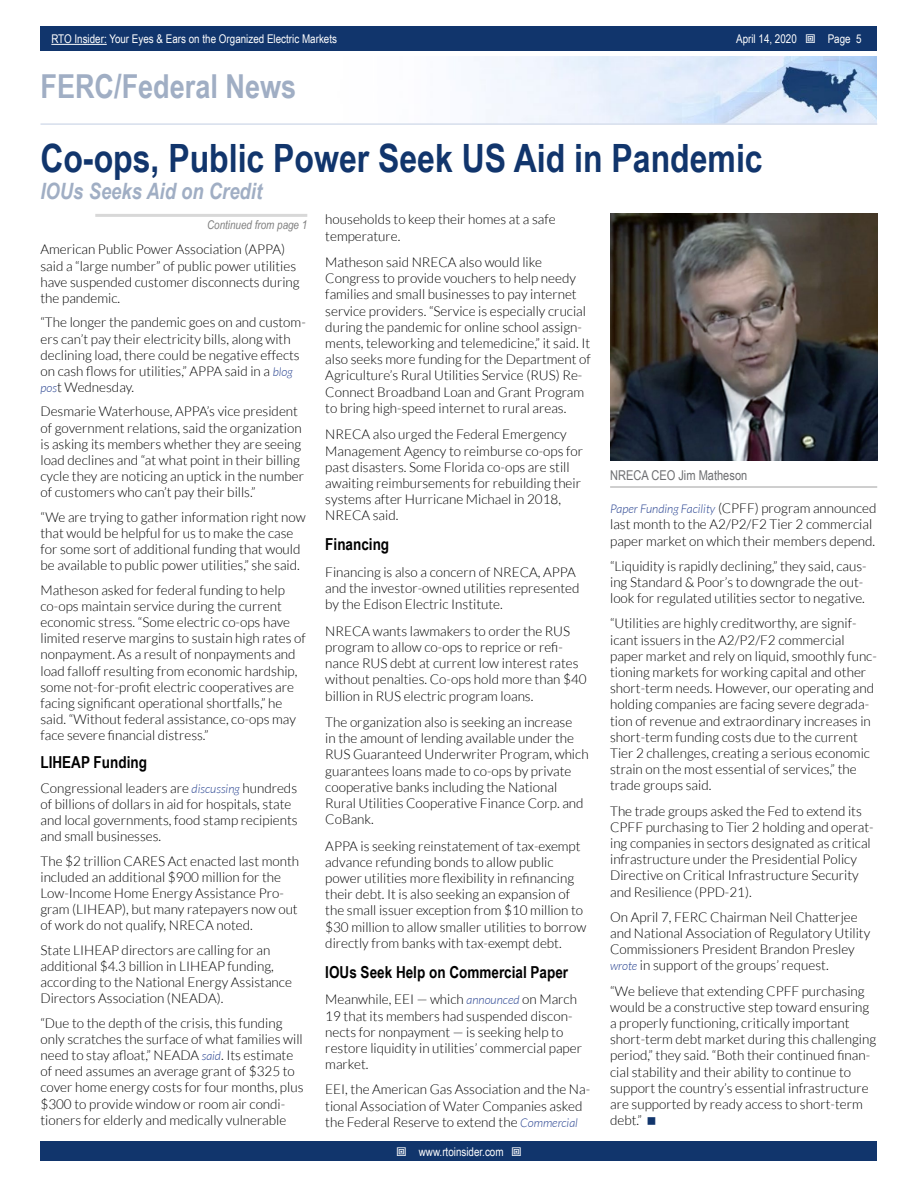
<style>
.page{position:relative;width:918px;height:1188px;background:#fff}
.page>*{position:absolute;margin:0;border:0;box-sizing:border-box;transform-origin:0 0}
.t1{font:700 39px "Arial Narrow";color:#11356c}
.t2{font:700 33px "Arial Narrow";color:#a0aec4}
.t3{font:italic 700 22.5px "Arial Narrow";color:#a0aec4}
.t4{font:700 16.5px "Arial Narrow";color:#000}
.t5{font:300 13.5px/16.2px "Lato";color:#000}
.t6{font:13.5px "Arial Narrow";color:#6d6e71}
.t7{font:12px "Arial Narrow";color:#fff}
.t8{font:italic 12px "Arial Narrow";color:#7f7f7f}
.s1{font-style:italic;font-size:12px;color:#25408f}
</style>
<div class="page">
<div style="left:41px;top:1142px;width:836px;height:19px;background:#11356c"></div>
<div style="left:41px;top:27px;width:836px;height:24px;background:#11356c"></div>
<hr style="left:51px;top:44px;width:56px;height:1px;background:#fff">
<img style="left:474px;top:56px;width:403px;height:67px">
<hr style="left:40px;top:123px;width:837px;height:2px;background:#d6deec">
<hr style="left:95px;top:214px;width:212px;height:3px;background:#d8d8d8">
<hr style="left:610px;top:486px;width:267px;height:2px;background:#bfbfbf">
<img style="left:611px;top:214px;width:266px;height:246px">
<p class="t7" style="left:51px;top:30px;width:287px">RTO Insider: Your Eyes &amp; Ears on the Organized Electric Markets</p>
<p class="t7" style="left:736px;top:30px;width:62px">April 14, 2020</p>
<p class="t7" style="left:828px;top:30px;width:35px">Page 5</p>
<h2 class="t2" style="left:40px;top:61px;width:257px">FERC/Federal News</h2>
<h1 class="t1" style="left:40px;top:129px;width:724px">Co-ops, Public Power Seek US Aid in Pandemic</h1>
<h3 class="t3" style="left:40px;top:174px;width:223px">IOUs Seeks Aid on Credit</h3>
<p class="t8" style="left:207px;top:216px;width:102px">Continued from page 1</p>
<p class="t5" style="left:40px;top:242px;width:261px">American Public Power Association (APPA) said a “large number” of public power utilities have suspended customer disconnects during the pandemic.</p>
<p class="t5" style="left:40px;top:314px;width:267px">“The longer the pandemic goes on and custom&shy;ers can’t pay their electricity bills, along with declining load, there could be negative effects on cash flows for utilities,” APPA said in a <span class="s1">blog pos</span>t Wednesday.</p>
<p class="t5" style="left:40px;top:404px;width:265px">Desmarie Waterhouse, APPA’s vice president of government relations, said the organization is asking its members whether they are seeing load declines and “at what point in their billing cycle they are noticing an uptick in the number of customers who can’t pay their bills.”</p>
<p class="t5" style="left:40px;top:509px;width:267px">“We are trying to gather information right now that would be helpful for us to make the case for some sort of additional funding that would be available to public power utilities,” she said.</p>
<p class="t5" style="left:40px;top:582px;width:267px">Matheson asked for federal funding to help co-ops maintain service during the current economic stress. “Some electric co-ops have limited reserve margins to sustain high rates of nonpayment. As a result of nonpayments and load falloff resulting from economic hardship, some not-for-profit electric cooperatives are facing significant operational shortfalls,” he said. “Without federal assistance, co-ops may face severe financial distress.”</p>
<p class="t4" style="left:40px;top:750px;width:108px">LIHEAP Funding</p>
<p class="t5" style="left:40px;top:780px;width:259px">Congressional leaders are <span class="s1">discussing</span> hundreds of billions of dollars in aid for hospitals, state and local governments, food stamp recipients and small businesses.</p>
<p class="t5" style="left:40px;top:853px;width:260px">The $2 trillion CARES Act enacted last month included an additional $900 million for the Low-Income Home Energy Assistance Pro&shy;gram (LIHEAP), but many ratepayers now out of work do not qualify, NRECA noted.</p>
<p class="t5" style="left:40px;top:942px;width:253px">State LIHEAP directors are calling for an additional $4.3 billion in LIHEAP funding, according to the National Energy Assistance Directors Association (NEADA).</p>
<p class="t5" style="left:40px;top:1015px;width:264px">“Due to the depth of the crisis, this funding only scratches the surface of what families will need to stay afloat,” NEADA <span class="s1">said</span>. Its estimate of need assumes an average grant of $325 to cover home energy costs for four months, plus $300 to provide window or room air condi&shy;tioners for elderly and medically vulnerable</p>
<p class="t5" style="left:325px;top:212px;width:232px">households to keep their homes at a safe temperature.</p>
<p class="t5" style="left:325px;top:254px;width:267px">Matheson said NRECA also would like Congress to provide vouchers to help needy families and small businesses to pay internet service providers. “Service is especially crucial during the pandemic for online school assign&shy;ments, teleworking and telemedicine,” it said. It also seeks more funding for the Department of Agriculture’s Rural Utilities Service (RUS) Re-Connect Broadband Loan and Grant Program to bring high-speed internet to rural areas.</p>
<p class="t5" style="left:325px;top:426px;width:259px">NRECA also urged the Federal Emergency Management Agency to reimburse co-ops for past disasters. Some Florida co-ops are still awaiting reimbursements for rebuilding their systems after Hurricane Michael in 2018, NRECA said.</p>
<p class="t4" style="left:325px;top:532px;width:65px">Financing</p>
<p class="t5" style="left:325px;top:564px;width:256px">Financing is also a concern of NRECA, APPA and the investor-owned utilities represented by the Edison Electric Institute.</p>
<p class="t5" style="left:325px;top:623px;width:263px">NRECA wants lawmakers to order the RUS program to allow co-ops to reprice or refi&shy;nance RUS debt at current low interest rates without penalties. Co-ops hold more than $40 billion in RUS electric program loans.</p>
<p class="t5" style="left:325px;top:714px;width:265px">The organization also is seeking an increase<br>in the amount of lending available under the RUS Guaranteed Underwriter Program, which guarantees loans made to co-ops by private cooperative banks including the National Rural Utilities Cooperative Finance Corp. and CoBank.</p>
<p class="t5" style="left:325px;top:838px;width:263px">APPA is seeking reinstatement of tax-exempt advance refunding bonds to allow public power utilities more flexibility in refinancing their debt. It is also seeking an expansion of the small issuer exception from $10 million to $30 million to allow smaller utilities to borrow directly from banks with tax-exempt debt.</p>
<p class="t4" style="left:325px;top:960px;width:244px">IOUs Seek Help on Commercial Paper</p>
<p class="t5" style="left:325px;top:991px;width:258px">Meanwhile, EEI — which <span class="s1">announced</span> on March 19 that its members had suspended discon&shy;nects for nonpayment — is seeking help to restore liquidity in utilities’ commercial paper market.</p>
<p class="t5" style="left:325px;top:1081px;width:266px">EEI, the American Gas Association and the Na&shy;tional Association of Water Companies asked the Federal Reserve to extend the <span class="s1">Commercial</span></p>
<p class="t7" style="left:419px;top:1143px;width:86px">www.rtoinsider.com</p>
<p class="t6" style="left:610px;top:465px;width:139px">NRECA CEO Jim Matheson</p>
<p class="t5" style="left:610px;top:500px;width:268px"><span class="s1">Paper Funding Facility</span> (CPFF) program announced last month to the A2/P2/F2 Tier 2 commercial paper market on which their members depend.</p>
<p class="t5" style="left:610px;top:558px;width:258px">“Liquidity is rapidly declining,” they said, caus&shy;ing Standard &amp; Poor’s to downgrade the out&shy;look for regulated utilities sector to negative.</p>
<p class="t5" style="left:610px;top:615px;width:268px">“Utilities are highly creditworthy, are signif&shy;icant issuers in the A2/P2/F2 commercial paper market and rely on liquid, smoothly func&shy;tioning markets for working capital and other short-term needs. However, our operating and holding companies are facing severe degrada&shy;tion of revenue and extraordinary increases in short-term funding costs due to the current Tier 2 challenges, creating a serious economic strain on the most essential of services,” the trade groups said.</p>
<p class="t5" style="left:610px;top:803px;width:265px">The trade groups asked the Fed to extend its CPFF purchasing to Tier 2 holding and operat&shy;ing companies in sectors designated as critical infrastructure under the Presidential Policy Directive on Critical Infrastructure Security and Resilience (PPD-21).</p>
<p class="t5" style="left:610px;top:909px;width:262px">On April 7, FERC Chairman Neil Chatterjee and National Association of Regulatory Utility Commissioners President Brandon Presley <span class="s1">wrote</span> in support of the groups’ request.</p>
<p class="t5" style="left:610px;top:983px;width:268px">“We believe that extending CPFF purchasing would be a constructive step toward ensuring a properly functioning, critically important short-term debt market during this challenging period,” they said. “Both their continued finan&shy;cial stability and their ability to continue to support the country’s essential infrastructure are supported by ready access to short-term debt.”</p>
</div>
